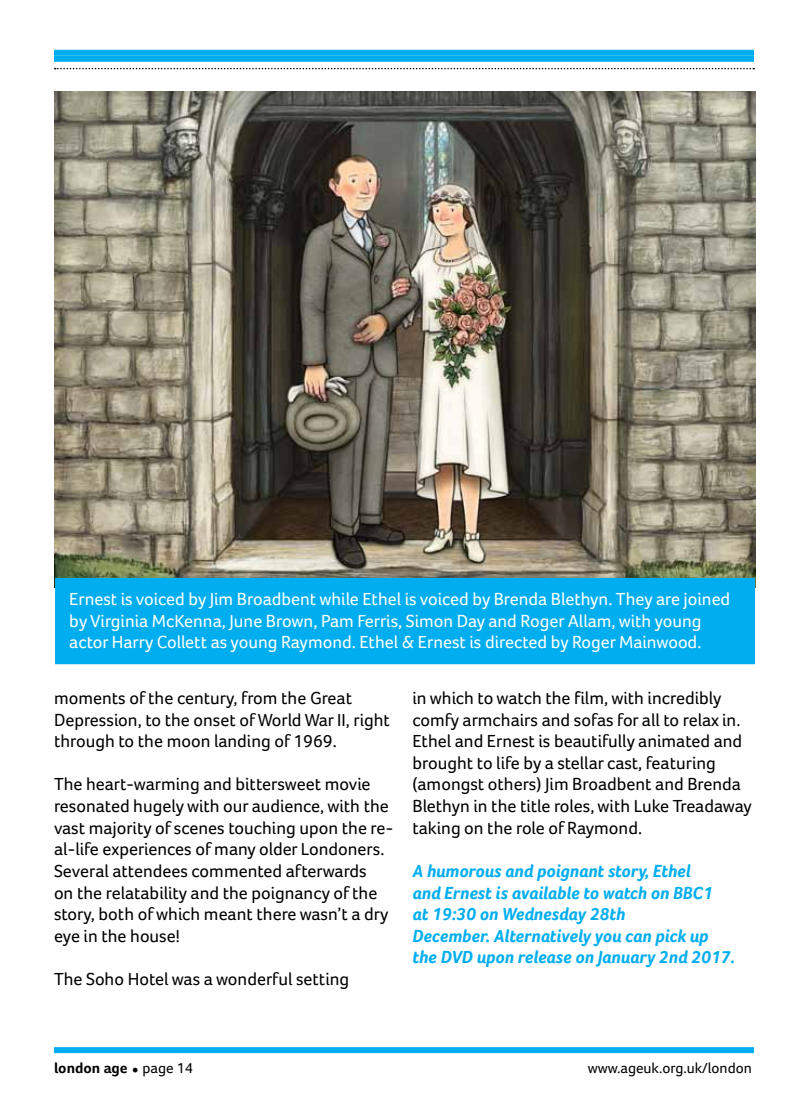
<style>
.page{position:relative;width:808px;height:1106px;background:#fff}
.page>*{position:absolute;margin:0;border:0;box-sizing:border-box;transform-origin:0 0}
.t1{font:18px/21.6px "Foco Age UK";color:#000}
.t2{font:18px/21.6px "Foco Age UK";color:#fff}
.t3{font:italic 700 18px/21.6px "Foco Age UK";color:#00aeef}
.t4{font:18px "Minion Pro";color:#000}
.t5{font:15px "Foco Age UK";color:#000}
.t6{font:700 15px "Foco Age UK";color:#000}
.s1{font-weight:400}
</style>
<div class="page">
<img style="left:54px;top:91px;width:701px;height:496px">
<div style="left:54px;top:56px;width:700px;height:6px;background:#00aeef"></div>
<div style="left:54px;top:50px;width:700px;height:6px;background:#00aeef"></div>
<svg style="left:55px;top:68px;width:699px;height:1px"></svg>
<div style="left:54px;top:1047px;width:700px;height:6px;background:#00aeef"></div>
<div style="left:56px;top:578px;width:698px;height:85px;background:#00aeef"></div>
<div style="left:55px;top:578px;width:700px;height:86px;border:2px solid #00aeef"></div>
<p class="t2" style="left:69px;top:588px;width:662px">Ernest is voiced by Jim Broadbent while Ethel is voiced by Brenda Blethyn. They are joined by Virginia McKenna, June Brown, Pam Ferris, Simon Day and Roger Allam, with young actor Harry Collett as young Raymond. Ethel &amp; Ernest is directed by Roger Mainwood.</p>
<p class="t1" style="left:54px;top:687px;width:337px">moments of the century, from the Great<br>Depression, to the onset of World War II, right through to the moon landing of 1969.</p>
<p class="t1" style="left:54px;top:773px;width:341px">The heart-warming and bittersweet movie resonated hugely with our audience, with the vast majority of scenes touching upon the re&shy;al-life experiences of many older Londoners.<br>Several attendees commented afterwards<br>on the relatability and the poignancy of the story, both of which meant there wasn’t a dry eye in the house!</p>
<p class="t1" style="left:54px;top:968px;width:297px">The Soho Hotel was a wonderful setting</p>
<p class="t1" style="left:412px;top:687px;width:341px">in which to watch the film, with incredibly comfy armchairs and sofas for all to relax in.<br>Ethel and Ernest is beautifully animated and brought to life by a stellar cast, featuring (amongst others) Jim Broadbent and Brenda Blethyn in the title roles, with Luke Treadaway taking on the role of Raymond.</p>
<p class="t3" style="left:412px;top:860px;width:324px">A humorous and poignant story, Ethel<br>and Ernest is available to watch on BBC1<br>at 19:30 on Wednesday 28th<br>December. Alternatively you can pick up the DVD upon release on January 2nd 2017.</p>
<p class="t4" style="left:132px;top:1055px;width:9px">•</p>
<p class="t5" style="left:588px;top:1059px;width:166px">www.ageuk.org.uk/london</p>
<p class="t6" style="left:54px;top:1059px;width:141px">london age <span class="s1">page 14</span></p>
</div>
